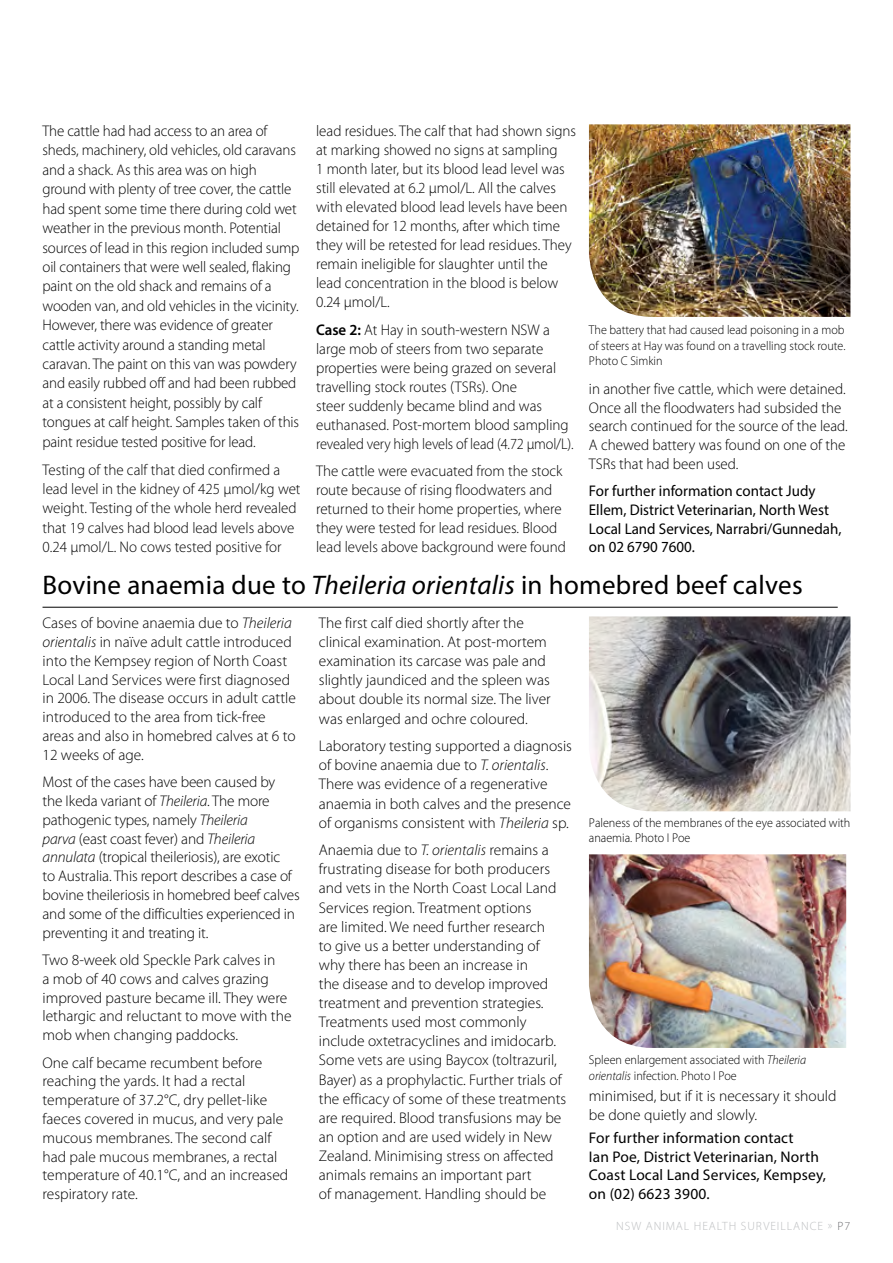
<style>
.page{position:relative;width:893px;height:1263px;background:#fff}
.page>*{position:absolute;margin:0;border:0;box-sizing:border-box;transform-origin:0 0}
.H1{font:27px "Myriad Pro";letter-spacing:.01em;color:#000}
.text{font:300 15.45px/19px "Myriad Pro";color:#000}
.text_contact{font:15.45px/18.8px "Myriad Pro";letter-spacing:.005em;color:#000}
.t1{font:300 12.75px/15.3px "Myriad Pro";color:#000;scale:.95 1}
.t2{font:300 12px "Myriad Pro";letter-spacing:.08em;color:#bcbec0}
.s1{font-weight:600}
.s2{font-style:italic}
.s3{color:#6d6e71}
</style>
<div class="page">
<img style="left:589px;top:124px;width:261px;height:193px">
<hr style="left:43px;top:607px;width:795px;height:1px;background:#000">
<img style="left:589px;top:616px;width:261px;height:195px">
<img style="left:589px;top:854px;width:257px;height:194px">
<p class="text" style="left:43px;top:121px;width:259px">The cattle had had access to an area of sheds, machinery, old vehicles, old caravans and a shack. As this area was on high ground with plenty of tree cover, the cattle had spent some time there during cold wet weather in the previous month. Potential sources of lead in this region included sump oil containers that were well sealed, flaking paint on the old shack and remains of a wooden van, and old vehicles in the vicinity.<br>However, there was evidence of greater cattle activity around a standing metal caravan. The paint on this van was powdery and easily rubbed off and had been rubbed at a consistent height, possibly by calf tongues at calf height. Samples taken of this paint residue tested positive for lead.</p>
<p class="text" style="left:43px;top:460px;width:260px">Testing of the calf that died confirmed a lead level in the kidney of 425 µmol/kg wet weight. Testing of the whole herd revealed that 19 calves had blood lead levels above 0.24 µmol/L. No cows tested positive for</p>
<p class="text" style="left:316px;top:121px;width:262px">lead residues. The calf that had shown signs at marking showed no signs at sampling<br>1 month later, but its blood lead level was still elevated at 6.2 µmol/L. All the calves with elevated blood lead levels have been detained for 12 months, after which time they will be retested for lead residues. They remain ineligible for slaughter until the lead concentration in the blood is below 0.24 µmol/L.</p>
<p class="text" style="left:316px;top:320px;width:259px"><span class="s1">Case 2:</span> At Hay in south-western NSW a large mob of steers from two separate properties were being grazed on several travelling stock routes (TSRs). One<br>steer suddenly became blind and was euthanased. Post-mortem blood sampling revealed very high levels of lead (4.72 μmol/L).</p>
<p class="text" style="left:316px;top:461px;width:251px">The cattle were evacuated from the stock route because of rising floodwaters and returned to their home properties, where they were tested for lead residues. Blood lead levels above background were found</p>
<p class="t1" style="left:589px;top:322px;width:272px;text-align:justify">The battery that had caused lead poisoning in a mob of steers at Hay was found on a travelling stock route.<br>Photo C Simkin</p>
<p class="text" style="left:589px;top:379px;width:260px">in another five cattle, which were detained.<br>Once all the floodwaters had subsided the search continued for the source of the lead.<br>A chewed battery was found on one of the TSRs that had been used.</p>
<p class="text_contact" style="left:589px;top:481px;width:254px">For further information contact Judy Ellem, District Veterinarian, North West Local Land Services, Narrabri/Gunnedah, on 02 6790 7600.</p>
<p class="H1" style="left:43px;top:568px;width:762px">Bovine anaemia due to <span class="s2">Theileria orientalis</span> in homebred beef calves</p>
<p class="text" style="left:43px;top:613px;width:255px">Cases of bovine anaemia due to <span class="s2">Theileria orientalis</span> in naïve adult cattle introduced into the Kempsey region of North Coast Local Land Services were first diagnosed in 2006. The disease occurs in adult cattle introduced to the area from tick-free areas and also in homebred calves at 6 to 12 weeks of age.</p>
<p class="text" style="left:43px;top:772px;width:259px">Most of the cases have been caused by<br>the Ikeda variant of <span class="s2">Theileria</span>. The more pathogenic types, namely <span class="s2">Theileria<br>parva</span> (east coast fever) and <span class="s2">Theileria annulata</span> (tropical theileriosis), are exotic<br>to Australia. This report describes a case of bovine theileriosis in homebred beef calves and some of the difficulties experienced in preventing it and treating it.</p>
<p class="text" style="left:43px;top:950px;width:250px">Two 8-week old Speckle Park calves in<br>a mob of 40 cows and calves grazing improved pasture became ill. They were lethargic and reluctant to move with the mob when changing paddocks.</p>
<p class="text" style="left:43px;top:1053px;width:247px">One calf became recumbent before reaching the yards. It had a rectal temperature of 37.2°C, dry pellet-like faeces covered in mucus, and very pale mucous membranes. The second calf had pale mucous membranes, a rectal temperature of 40.1°C, and an increased respiratory rate.</p>
<p class="text" style="left:319px;top:613px;width:233px">The first calf died shortly after the clinical examination. At post-mortem examination its carcase was pale and slightly jaundiced and the spleen was about double its normal size. The liver was enlarged and ochre coloured.</p>
<p class="text" style="left:319px;top:736px;width:255px">Laboratory testing supported a diagnosis of bovine anaemia due to <span class="s2">T. orientalis</span>.<br>There was evidence of a regenerative anaemia in both calves and the presence of organisms consistent with <span class="s2">Theileria</span> sp.</p>
<p class="text" style="left:319px;top:840px;width:249px">Anaemia due to <span class="s2">T. orientalis</span> remains a frustrating disease for both producers and vets in the North Coast Local Land Services region. Treatment options<br>are limited. We need further research<br>to give us a better understanding of why there has been an increase in<br>the disease and to develop improved treatment and prevention strategies.<br>Treatments used most commonly include oxtetracyclines and imidocarb.<br>Some vets are using Baycox (toltrazuril, Bayer) as a prophylactic. Further trials of the efficacy of some of these treatments are required. Blood transfusions may be an option and are used widely in New Zealand. Minimising stress on affected animals remains an important part<br>of management. Handling should be</p>
<p class="t1" style="left:589px;top:815px;width:277px">Paleness of the membranes of the eye associated with anaemia. Photo I Poe</p>
<p class="t1" style="left:589px;top:1052px;width:230px">Spleen enlargement associated with <span class="s2">Theileria orientalis</span> infection. Photo I Poe</p>
<p class="text" style="left:589px;top:1086px;width:249px">minimised, but if it is necessary it should be done quietly and slowly.</p>
<p class="text_contact" style="left:589px;top:1128px;width:239px">For further information contact<br>Ian Poe, District Veterinarian, North<br>Coast Local Land Services, Kempsey, on (02) 6623 3900.</p>
<p class="t2" style="left:616px;top:1219px;width:236px">NSW ANIMAL HEALTH SURVEILLANCE » <span class="s3">P7</span></p>
</div>
